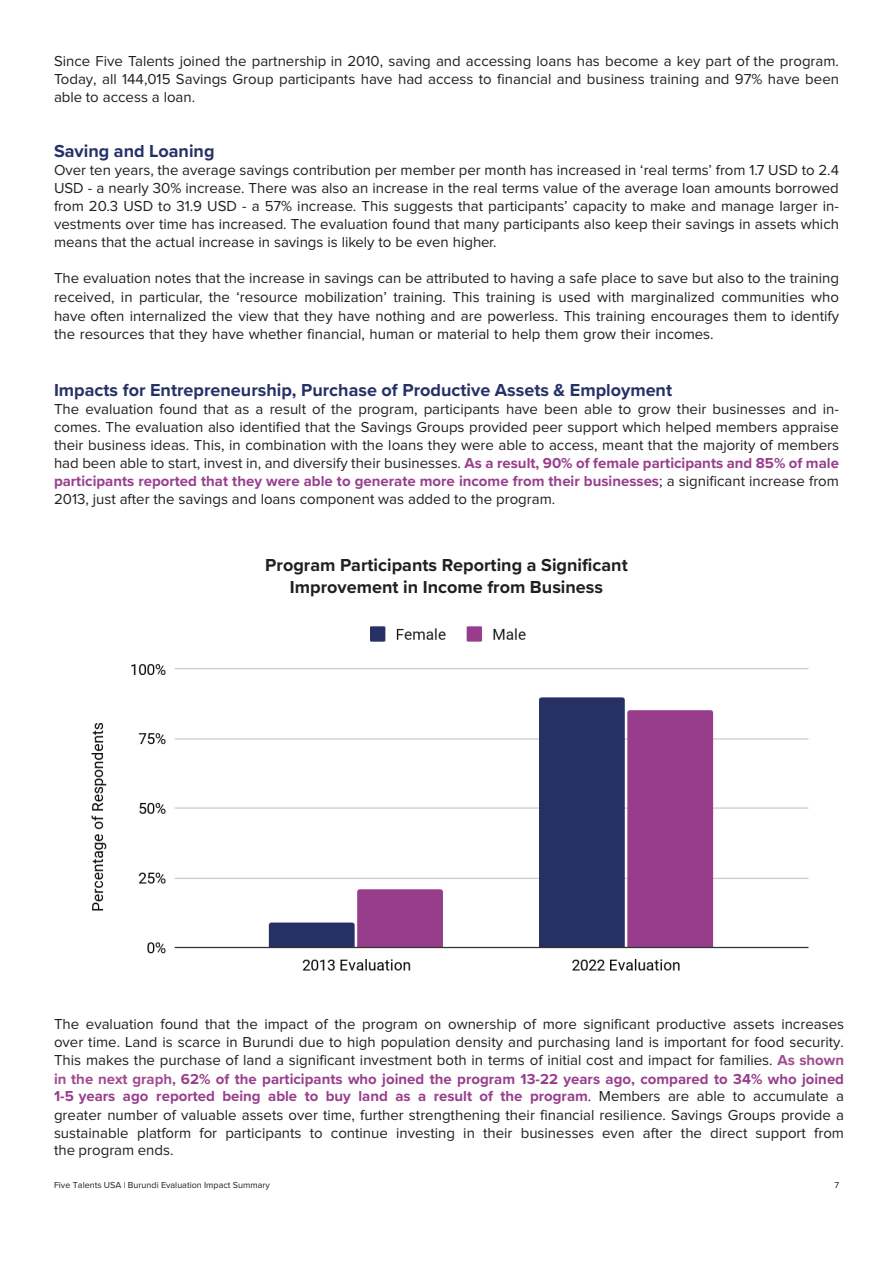
<style>
.page{position:relative;width:893px;height:1263px;background:#fff}
.page>*{position:absolute;margin:0;border:0;box-sizing:border-box;transform-origin:0 0}
.t1{font:700 18px "Proxima Nova";color:#263166}
.t2{font:700 18px/21.6px "Proxima Nova";color:#231f20;text-align:center}
.t3{font:15px/18px "Proxima Nova";color:#231f20;text-align:justify}
.t4{font:9px "Proxima Nova";color:#231f20}
.s1{font-weight:700;color:#983e8d}
.s2{font-weight:700;color:#a14a90}
</style>
<div class="page">
<img style="left:91px;top:626px;width:718px;height:345px">
<p class="t3" style="left:54px;top:52px;width:787px">Since Five Talents joined the partnership in 2010, saving and accessing loans has become a key part of the program.<br>Today, all 144,015 Savings Group participants have had access to financial and business training and 97% have been able to access a loan.</p>
<p class="t1" style="left:54px;top:138px;width:162px">Saving and Loaning</p>
<p class="t3" style="left:54px;top:162px;width:786px">Over ten years, the average savings contribution per member per month has increased in ‘real terms’ from 1.7 USD to 2.4<br>USD - a nearly 30% increase. There was also an increase in the real terms value of the average loan amounts borrowed from 20.3 USD to 31.9 USD - a 57% increase. This suggests that participants’ capacity to make and manage larger in&shy;vestments over time has increased. The evaluation found that many participants also keep their savings in assets which means that the actual increase in savings is likely to be even higher.</p>
<p class="t3" style="left:54px;top:269px;width:787px;line-height:18.6px">The evaluation notes that the increase in savings can be attributed to having a safe place to save but also to the training received, in particular, the ‘resource mobilization’ training. This training is used with marginalized communities who have often internalized the view that they have nothing and are powerless. This training encourages them to identify the resources that they have whether financial, human or material to help them grow their incomes.</p>
<p class="t1" style="left:54px;top:377px;width:620px">Impacts for Entrepreneurship, Purchase of Productive Assets &amp; Employment</p>
<p class="t3" style="left:54px;top:401px;width:787px">The evaluation found that as a result of the program, participants have been able to grow their businesses and in&shy;comes. The evaluation also identified that the Savings Groups provided peer support which helped members appraise their business ideas. This, in combination with the loans they were able to access, meant that the majority of members had been able to start, invest in, and diversify their businesses. <span class="s1">As a result, 90% of female participants and 85% of male participants reported that they were able to generate more income from their businesses</span>; a significant increase from 2013, just after the savings and loans component was added to the program.</p>
<p class="t2" style="left:265px;top:554px;width:364px">Program Participants Reporting a Significant<br>Improvement in Income from Business</p>
<p class="t3" style="left:54px;top:1016px;width:792px">The evaluation found that the impact of the program on ownership of more significant productive assets increases over time. Land is scarce in Burundi due to high population density and purchasing land is important for food security.<br>This makes the purchase of land a significant investment both in terms of initial cost and impact for families. <span class="s2">As shown in the next graph,</span> <span class="s1">62% of the participants who joined the program 13-22 years ago, compared to 34% who joined 1-5 years ago reported being able to buy land as a result of the program</span>. Members are able to accumulate a greater number of valuable assets over time, further strengthening their financial resilience. Savings Groups provide a sustainable platform for participants to continue investing in their businesses even after the direct support from the program ends.</p>
<p class="t4" style="left:54px;top:1180px;width:217px">Five Talents USA | Burundi Evaluation Impact Summary</p>
<p class="t4" style="left:834px;top:1180px;width:6px">7</p>
</div>
